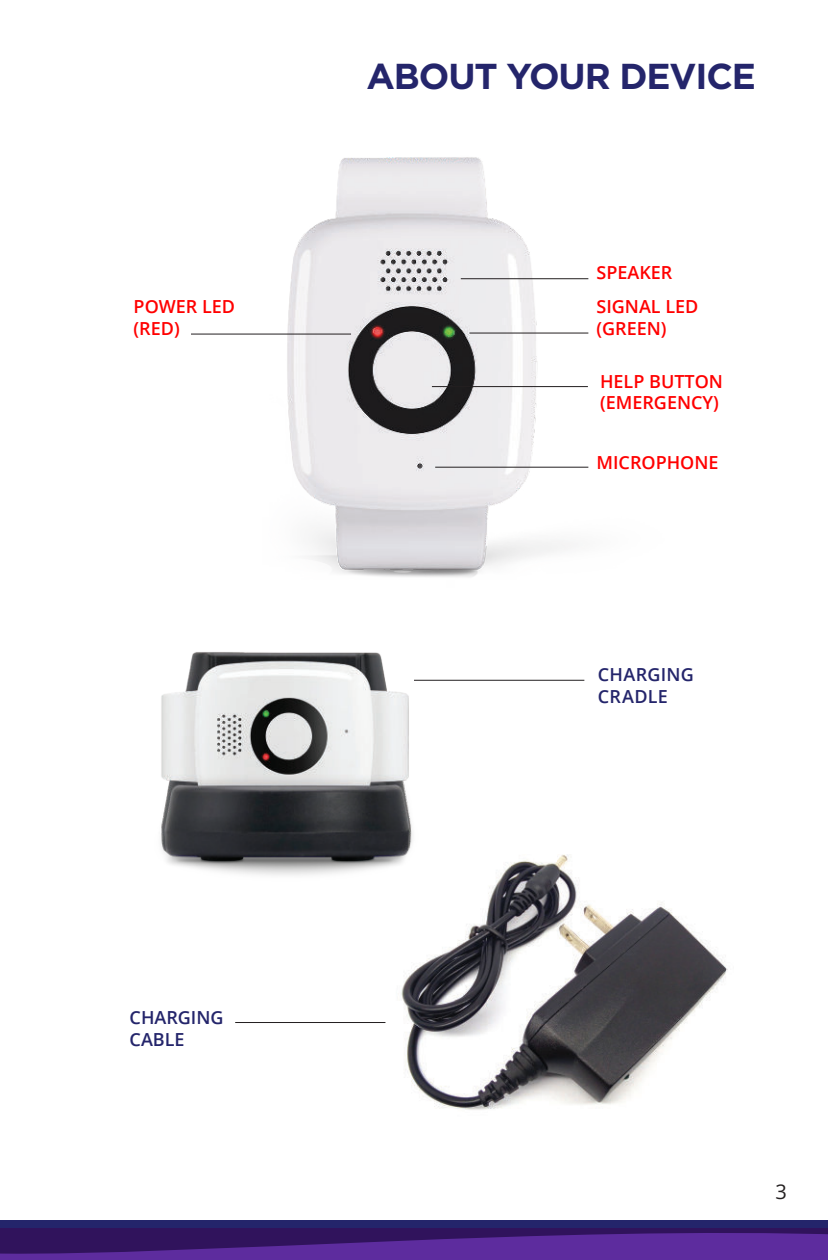
<style>
.page{position:relative;width:828px;height:1260px;background:#fff}
.page>*{position:absolute;margin:0;border:0;box-sizing:border-box;transform-origin:0 0}
.t1{font:700 36px "Gotham";letter-spacing:-.03em;color:#24256b}
.t2{font:20px "Open Sans";color:#231f20}
.t3{font:600 18px/21.6px "Open Sans";color:#f00}
.t4{font:600 18px/21.6px "Open Sans";letter-spacing:.005em;color:#24256b}
</style>
<div class="page">
<div style="left:0;top:1220px;width:828px;height:40px;background:#24256b"></div>
<div style="left:0;top:1228px;width:828px;height:32px;background:#30135c"></div>
<svg style="left:0;top:1233px;width:828px;height:27px"></svg>
<img style="left:385px;top:854px;width:343px;height:256px">
<img style="left:161px;top:652px;width:274px;height:235px">
<hr style="left:235px;top:1022px;width:150px;height:1px;background:#231f20">
<img style="left:191px;top:157px;width:398px;height:420px">
<hr style="left:191px;top:334px;width:160px;height:1px;background:#231f20">
<hr style="left:470px;top:333px;width:118px;height:1px;background:#231f20">
<hr style="left:432px;top:386px;width:156px;height:1px;background:#231f20">
<hr style="left:435px;top:467px;width:153px;height:1px;background:#231f20">
<hr style="left:461px;top:278px;width:127px;height:1px;background:#231f20">
<hr style="left:414px;top:680px;width:170px;height:1px;background:#231f20">
<h1 class="t1" style="left:367px;top:60px;width:391px">ABOUT YOUR DEVICE</h1>
<p class="t3" style="left:597px;top:263px;width:77px">SPEAKER</p>
<p class="t3" style="left:134px;top:297px;width:103px">POWER LED (RED)</p>
<p class="t3" style="left:597px;top:297px;width:103px">SIGNAL LED (GREEN)</p>
<p class="t3" style="left:600px;top:372px;width:124px">HELP BUTTON (EMERGENCY)</p>
<p class="t3" style="left:597px;top:453px;width:124px">MICROPHONE</p>
<p class="t4" style="left:598px;top:665px;width:97px">CHARGING<br>CRADLE</p>
<p class="t4" style="left:130px;top:1008px;width:96px">CHARGING<br>CABLE</p>
<p class="t2" style="left:775px;top:1181px;width:13px">3</p>
</div>
